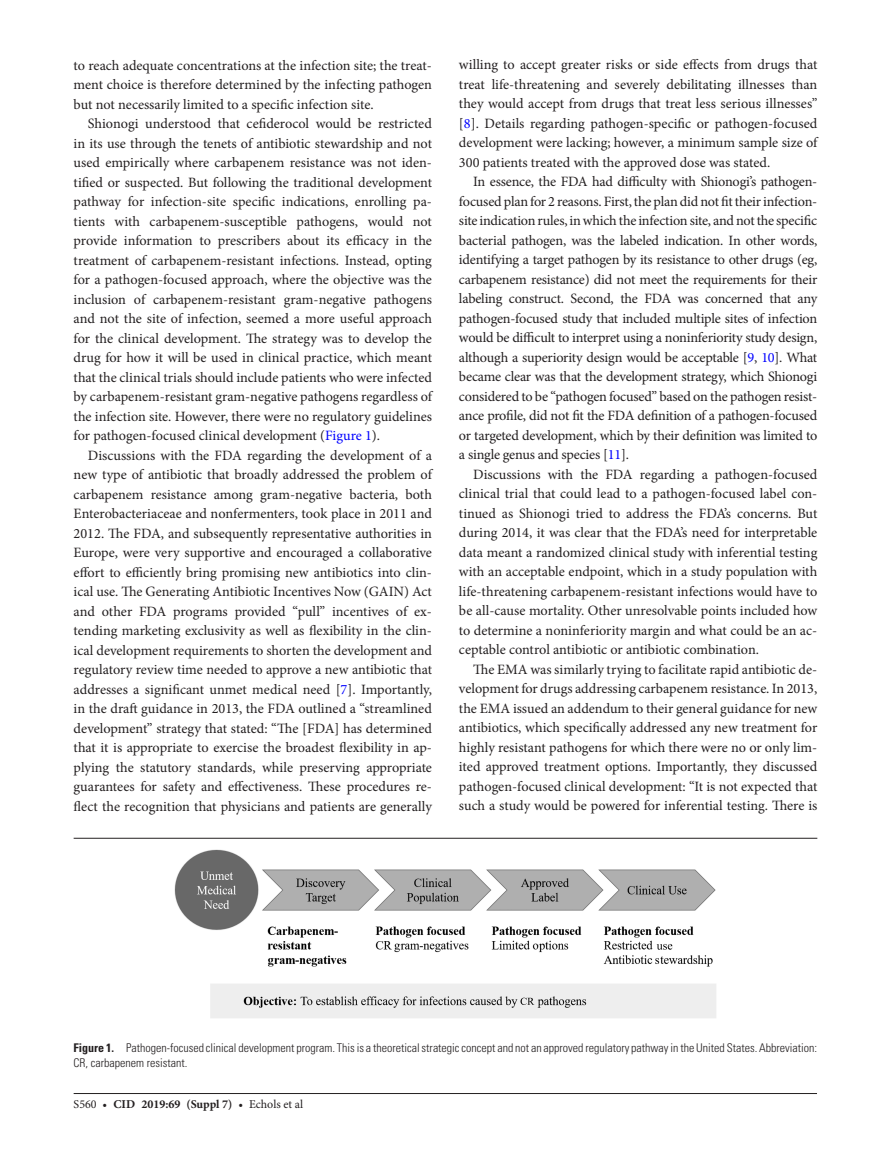
<style>
.page{position:relative;width:891px;height:1174px;background:#fff}
.page>*{position:absolute;margin:0;border:0;box-sizing:border-box;transform-origin:0 0}
.t1{font:14.25px/19.5px "Minion Pro";letter-spacing:-.005em;color:#231f20;text-align:justify}
.t2{font:300 condensed 12px/15px "Univers LT Std";color:#231f20}
.t3{font:700 12px "Minion Pro";color:#231f20}
.s1{color:#00f}
.s2{font-weight:700}
.s3{font-weight:400}
</style>
<div class="page">
<hr style="left:74px;top:1093px;width:743px;height:1px;background:#231f20">
<hr style="left:74px;top:838px;width:743px;height:1px;background:#231f20">
<img style="left:174px;top:850px;width:542px;height:168px">
<p class="t1" style="left:74px;top:55px;width:360px">to reach adequate concentrations at the infection site; the treat&shy;ment choice is therefore determined by the infecting pathogen but not necessarily limited to a specific infection site.</p>
<p class="t1" style="left:74px;top:114px;width:360px;text-indent:14px">Shionogi understood that cefiderocol would be restricted in its use through the tenets of antibiotic stewardship and not used empirically where carbapenem resistance was not iden&shy;tified or suspected. But following the traditional development pathway for infection-site specific indications, enrolling pa&shy;tients with carbapenem-susceptible pathogens, would not provide information to prescribers about its efficacy in the treatment of carbapenem-resistant infections. Instead, opting for a pathogen-focused approach, where the objective was the inclusion of carbapenem-resistant gram-negative pathogens and not the site of infection, seemed a more useful approach for the clinical development. The strategy was to develop the drug for how it will be used in clinical practice, which meant that the clinical trials should include patients who were infected by carbapenem-resistant gram-negative pathogens regardless of the infection site. However, there were no regulatory guidelines for pathogen-focused clinical development (<span class="s1">Figure 1</span>).</p>
<p class="t1" style="left:74px;top:445px;width:360px;text-indent:14px">Discussions with the FDA regarding the development of a new type of antibiotic that broadly addressed the problem of carbapenem resistance among gram-negative bacteria, both Enterobacteriaceae and nonfermenters, took place in 2011 and 2012. The FDA, and subsequently representative authorities in Europe, were very supportive and encouraged a collaborative effort to efficiently bring promising new antibiotics into clin&shy;ical use. The Generating Antibiotic Incentives Now (GAIN) Act and other FDA programs provided “pull” incentives of ex&shy;tending marketing exclusivity as well as flexibility in the clin&shy;ical development requirements to shorten the development and regulatory review time needed to approve a new antibiotic that addresses a significant unmet medical need [<span class="s1">7</span>]. Importantly, in the draft guidance in 2013, the FDA outlined a “streamlined development” strategy that stated: “The [FDA] has determined that it is appropriate to exercise the broadest flexibility in ap&shy;plying the statutory standards, while preserving appropriate guarantees for safety and effectiveness. These procedures re&shy;flect the recognition that physicians and patients are generally</p>
<p class="t1" style="left:459px;top:55px;width:360px">willing to accept greater risks or side effects from drugs that treat life-threatening and severely debilitating illnesses than they would accept from drugs that treat less serious illnesses” [<span class="s1">8</span>]. Details regarding pathogen-specific or pathogen-focused development were lacking; however, a minimum sample size of 300 patients treated with the approved dose was stated.</p>
<p class="t1" style="left:459px;top:172px;width:360px;text-indent:14px">In essence, the FDA had difficulty with Shionogi’s pathogen&shy;focused plan for 2 reasons. First, the plan did not fit their infection&shy;site indication rules, in which the infection site, and not the specific bacterial pathogen, was the labeled indication. In other words, identifying a target pathogen by its resistance to other drugs (eg, carbapenem resistance) did not meet the requirements for their labeling construct. Second, the FDA was concerned that any pathogen-focused study that included multiple sites of infection would be difficult to interpret using a noninferiority study design, although a superiority design would be acceptable [<span class="s1">9</span>, <span class="s1">10</span>]. What became clear was that the development strategy, which Shionogi considered to be “pathogen focused” based on the pathogen resist&shy;ance profile, did not fit the FDA definition of a pathogen-focused or targeted development, which by their definition was limited to a single genus and species [<span class="s1">11</span>].</p>
<p class="t1" style="left:459px;top:465px;width:360px;text-indent:14px">Discussions with the FDA regarding a pathogen-focused clinical trial that could lead to a pathogen-focused label con&shy;tinued as Shionogi tried to address the FDA’s concerns. But during 2014, it was clear that the FDA’s need for interpretable data meant a randomized clinical study with inferential testing with an acceptable endpoint, which in a study population with life-threatening carbapenem-resistant infections would have to be all-cause mortality. Other unresolvable points included how to determine a noninferiority margin and what could be an ac&shy;ceptable control antibiotic or antibiotic combination.</p>
<p class="t1" style="left:459px;top:660px;width:360px;text-indent:14px">The EMA was similarly trying to facilitate rapid antibiotic de&shy;velopment for drugs addressing carbapenem resistance. In 2013, the EMA issued an addendum to their general guidance for new antibiotics, which specifically addressed any new treatment for highly resistant pathogens for which there were no or only lim&shy;ited approved treatment options. Importantly, they discussed pathogen-focused clinical development: “It is not expected that such a study would be powered for inferential testing. There is</p>
<p class="t2" style="left:74px;top:1041px;width:745px"><span class="s2">Figure 1.</span> Pathogen-focused clinical development program. This is a theoretical strategic concept and not an approved regulatory pathway in the United States. Abbreviation:<br>CR, carbapenem resistant.</p>
<p class="t3" style="left:74px;top:1095px;width:231px"><span class="s3">S560 •</span> cid 2019:69 (Suppl 7) <span class="s3">• Echols et al</span></p>
</div>
